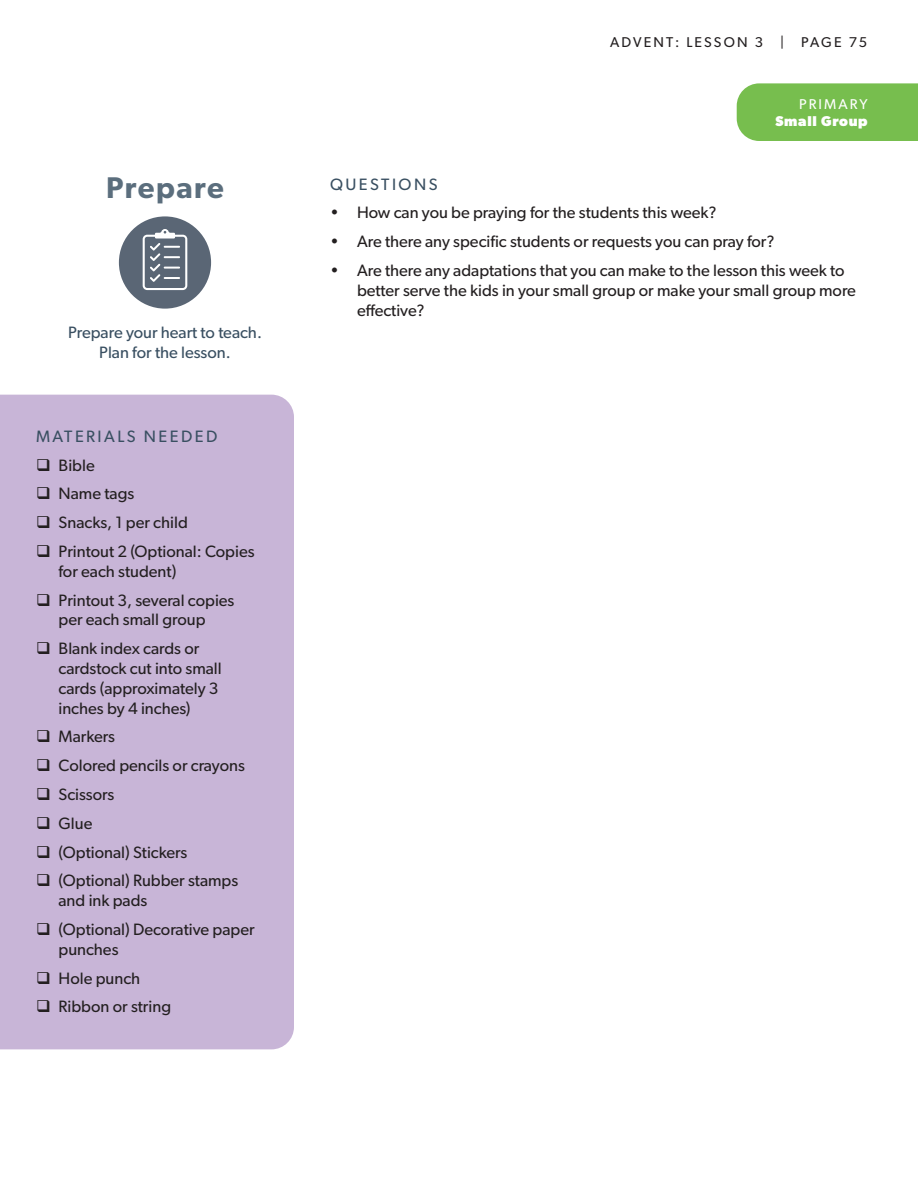
<style>
.page{position:relative;width:918px;height:1188px;background:#fff}
.page>*{position:absolute;margin:0;border:0;box-sizing:border-box;transform-origin:0 0}
.t1{font:600 30px "Gibson";letter-spacing:.05em;color:#5b6e7d}
.t2{font:16.5px/19.8px "Gibson";color:#231f20}
.subtitle{font:16.5px/19.8px "Gibson";color:#394f61;text-align:center}
.subtitle-2{font:16.5px "Gibson";letter-spacing:.15em;color:#394f61}
.t3{font:14.25px "Gibson";letter-spacing:.15em;color:#231f20}
.t4{font:700 14.25px "Gibson";letter-spacing:.05em;color:#fff}
.t5{font:14.25px "Gibson";letter-spacing:.15em;color:#fff}
</style>
<div class="page">
<div style="left:737px;top:83px;width:181px;height:58px;background:#77be4e"></div>
<div style="left:119px;top:216px;width:92px;height:93px;background:#5a6675;border-radius:50%"></div>
<svg style="left:143px;top:229px;width:44px;height:61px"></svg>
<div style="left:0;top:395px;width:294px;height:654px;background:#c8b5d7"></div>
<p class="t3" style="left:610px;top:34px;width:259px">ADVENT: LESSON 3 | PAGE 75</p>
<p class="t5" style="left:799px;top:96px;width:70px">PRIMARY</p>
<p class="t4" style="left:775px;top:113px;width:94px">Small Group</p>
<h1 class="t1" style="left:106px;top:170px;width:119px">Prepare</h1>
<p class="subtitle-2" style="left:330px;top:174px;width:109px">QUESTIONS</p>
<p class="t2" style="left:330px;top:203px;width:388px">• How can you be praying for the students this week?</p>
<p class="t2" style="left:330px;top:231px;width:446px">• Are there any specific students or requests you can pray for?</p>
<p class="t2" style="left:357px;top:260px;width:501px;text-indent:-27px">• Are there any adaptations that you can make to the lesson this week to better serve the kids in your small group or make your small group more effective?</p>
<p class="subtitle" style="left:68px;top:323px;width:195px">Prepare your heart to teach.<br>Plan for the lesson.</p>
<p class="subtitle-2" style="left:36px;top:426px;width:183px">MATERIALS NEEDED</p>
<p class="t2" style="left:36px;top:455px;width:60px">❑ Bible</p>
<p class="t2" style="left:36px;top:484px;width:100px">❑ Name tags</p>
<p class="t2" style="left:36px;top:512px;width:153px">❑ Snacks, 1 per child</p>
<p class="t2" style="left:58px;top:541px;width:198px;text-indent:-22px">❑ Printout 2 (Optional: Copies for each student)</p>
<p class="t2" style="left:36px;top:590px;width:200px;text-align:center">❑ Printout 3, several copies per each small group</p>
<p class="t2" style="left:58px;top:638px;width:165px;text-indent:-22px">❑ Blank index cards or cardstock cut into small cards (approximately 3 inches by 4 inches)</p>
<p class="t2" style="left:36px;top:727px;width:80px">❑ Markers</p>
<p class="t2" style="left:36px;top:755px;width:210px">❑ Colored pencils or crayons</p>
<p class="t2" style="left:36px;top:784px;width:80px">❑ Scissors</p>
<p class="t2" style="left:36px;top:813px;width:58px">❑ Glue</p>
<p class="t2" style="left:36px;top:842px;width:153px">❑ (Optional) Stickers</p>
<p class="t2" style="left:58px;top:871px;width:181px;text-indent:-22px">❑ (Optional) Rubber stamps and ink pads</p>
<p class="t2" style="left:58px;top:919px;width:198px;text-indent:-22px">❑ (Optional) Decorative paper punches</p>
<p class="t2" style="left:36px;top:968px;width:106px">❑ Hole punch</p>
<p class="t2" style="left:36px;top:997px;width:137px">❑ Ribbon or string</p>
</div>
